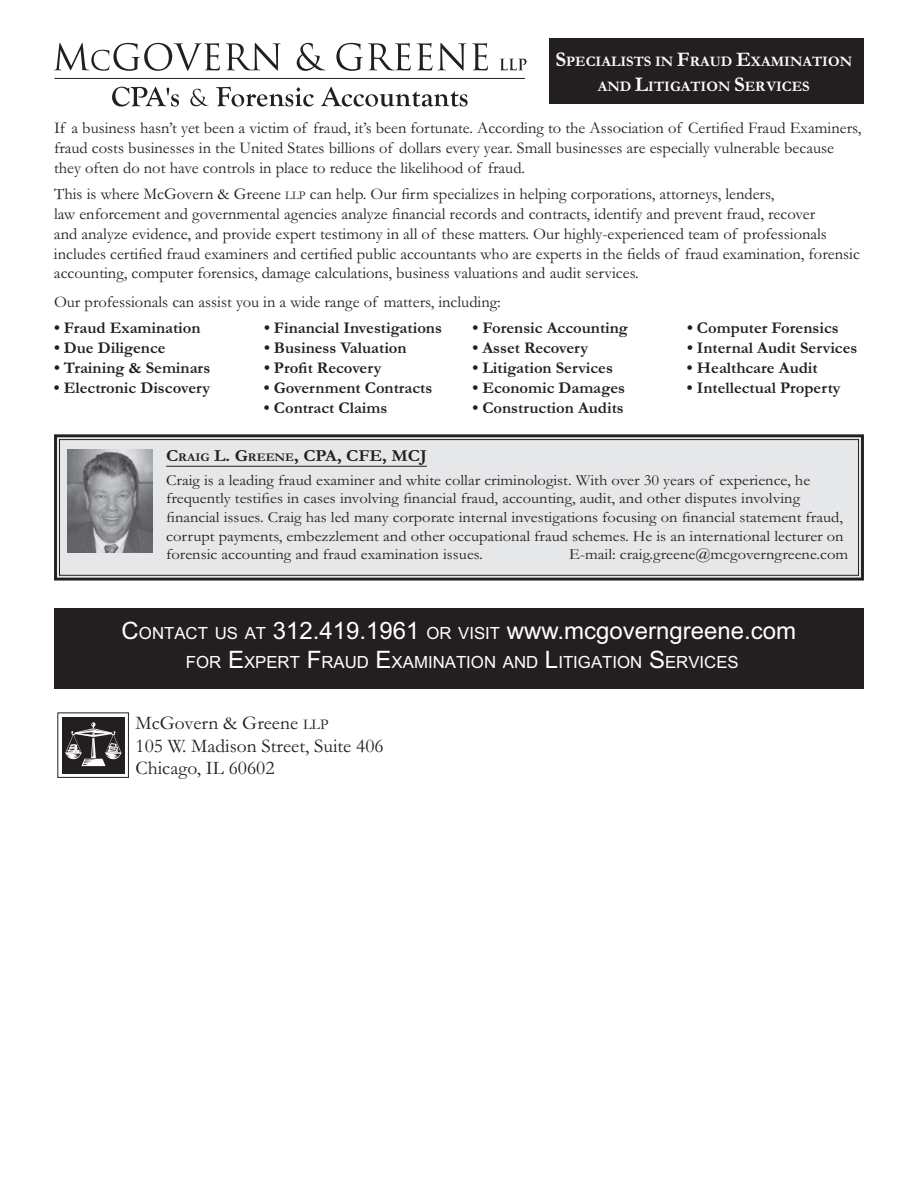
<style>
.page{position:relative;width:918px;height:1188px;background:#fff}
.page>*{position:absolute;margin:0;border:0;box-sizing:border-box;transform-origin:0 0}
.t1{font:24px "Arial";color:#fff}
.t2{font:19.5px/22.5px "Garamond";color:#231f20}
.t3{font:700 16.95px "Garamond";color:#231f20;scale:1.06 1}
.t4{font:16.8px "Arial";color:#fff}
.t5{font:16.5px/19.8px "Garamond";color:#231f20}
.t6{font:700 16.5px "Garamond";color:#231f20}
.t7{font:15.6px/18.8px "Garamond";color:#231f20;scale:1.06 1}
.t8{font:700 14.7px/25.2px "Garamond";color:#fff;text-align:center}
.s1{font-size:21px}
.s2{font-size:12px}
.s3{font-size:11.85px}
.s4{font-size:16.8px}
.s5{font-size:24px}
.s6{font-size:15px}
</style>
<div class="page">
<div style="left:549px;top:39px;width:315px;height:65px;background:#231f20"></div>
<svg style="left:54px;top:434px;width:810px;height:147px;background:#dbdcde"></svg>
<div style="left:59px;top:439px;width:800px;height:137px;border:1px solid #231f20"></div>
<img style="left:68px;top:449px;width:85px;height:103px">
<svg style="left:54px;top:43px;width:166px;height:28px"></svg>
<svg style="left:226px;top:43px;width:55px;height:28px"></svg>
<svg style="left:297px;top:43px;width:29px;height:28px"></svg>
<svg style="left:336px;top:43px;width:75px;height:28px"></svg>
<svg style="left:417px;top:43px;width:49px;height:28px"></svg>
<svg style="left:472px;top:43px;width:16px;height:27px"></svg>
<svg style="left:500px;top:59px;width:27px;height:11px"></svg>
<svg style="left:112px;top:87px;width:67px;height:20px"></svg>
<svg style="left:216px;top:87px;width:98px;height:20px"></svg>
<svg style="left:321px;top:87px;width:147px;height:20px"></svg>
<svg style="left:190px;top:89px;width:19px;height:17px"></svg>
<div style="left:54px;top:608px;width:810px;height:80px;background:#231f20"></div>
<div style="left:57px;top:712px;width:72px;height:66px;border:1px solid #231f20"></div>
<div style="left:62px;top:717px;width:63px;height:56px;background:#231f20"></div>
<svg style="left:65px;top:722px;width:57px;height:44px"></svg>
<p class="t8" style="left:556px;top:48px;width:298px"><span class="s1">S</span>PECIALISTS IN <span class="s1">F</span>RAUD <span class="s1">E</span>XAMINATION<br>AND <span class="s1">L</span>ITIGATION <span class="s1">S</span>ERVICES</p>
<p class="t5" style="left:54px;top:118px;width:809px">If a business hasn’t yet been a victim of fraud, it’s been fortunate. According to the Association of Certified Fraud Examiners, fraud costs businesses in the United States billions of dollars every year. Small businesses are especially vulnerable because they often do not have controls in place to reduce the likelihood of fraud.</p>
<p class="t5" style="left:54px;top:184px;width:807px">This is where McGovern &amp; Greene <span class="s2">LLP</span> can help. Our firm specializes in helping corporations, attorneys, lenders,<br>law enforcement and governmental agencies analyze financial records and contracts, identify and prevent fraud, recover<br>and analyze evidence, and provide expert testimony in all of these matters. Our highly-experienced team of professionals includes certified fraud examiners and certified public accountants who are experts in the fields of fraud examination, forensic accounting, computer forensics, damage calculations, business valuations and audit services.</p>
<p class="t5" style="left:54px;top:291px;width:448px">Our professionals can assist you in a wide range of matters, including:</p>
<p class="t6" style="left:54px;top:318px;width:148px">• Fraud Examination</p>
<p class="t6" style="left:264px;top:318px;width:179px">• Financial Investigations</p>
<p class="t6" style="left:473px;top:318px;width:157px">• Forensic Accounting</p>
<p class="t6" style="left:687px;top:318px;width:153px">• Computer Forensics</p>
<p class="t6" style="left:54px;top:338px;width:113px">• Due Diligence</p>
<p class="t6" style="left:264px;top:338px;width:144px">• Business Valuation</p>
<p class="t6" style="left:473px;top:338px;width:117px">• Asset Recovery</p>
<p class="t6" style="left:687px;top:338px;width:172px">• Internal Audit Services</p>
<p class="t6" style="left:54px;top:358px;width:158px">• Training &amp; Seminars</p>
<p class="t6" style="left:264px;top:358px;width:119px">• Profit Recovery</p>
<p class="t6" style="left:472px;top:358px;width:142px">• Litigation Services</p>
<p class="t6" style="left:687px;top:358px;width:132px">• Healthcare Audit</p>
<p class="t6" style="left:54px;top:378px;width:158px">• Electronic Discovery</p>
<p class="t6" style="left:264px;top:378px;width:170px">• Government Contracts</p>
<p class="t6" style="left:472px;top:378px;width:154px">• Economic Damages</p>
<p class="t6" style="left:687px;top:378px;width:155px">• Intellectual Property</p>
<p class="t6" style="left:264px;top:397px;width:125px">• Contract Claims</p>
<p class="t6" style="left:472px;top:397px;width:153px">• Construction Audits</p>
<p class="t3" style="left:166px;top:445px;width:248px">C<span class="s3">RAIG</span> L. G<span class="s3">REENE</span>, CPA, CFE, MCJ</p>
<p class="t7" style="left:166px;top:470px;width:641px">Craig is a leading fraud examiner and white collar criminologist. With over 30 years of experience, he frequently testifies in cases involving financial fraud, accounting, audit, and other disputes involving financial issues. Craig has led many corporate internal investigations focusing on financial statement fraud, corrupt payments, embezzlement and other occupational fraud schemes. He is an international lecturer on forensic accounting and fraud examination issues.</p>
<p class="t7" style="left:569px;top:545px;width:265px">E-mail: craig.greene@mcgoverngreene.com</p>
<h1 class="t1" style="left:122px;top:622px;width:676px">C<span class="s4">ONTACT US AT</span> 312.419.1961 <span class="s4">OR VISIT</span> www.mcgoverngreene.com</h1>
<p class="t4" style="left:186px;top:656px;width:554px">FOR <span class="s5">E</span>XPERT <span class="s5">F</span>RAUD <span class="s5">E</span>XAMINATION AND <span class="s5">L</span>ITIGATION <span class="s5">S</span>ERVICES</p>
<p class="t2" style="left:136px;top:712px;width:250px">McGovern &amp; Greene <span class="s6">LLP<br></span>105 W. Madison Street, Suite 406<br>Chicago, IL 60602</p>
</div>
